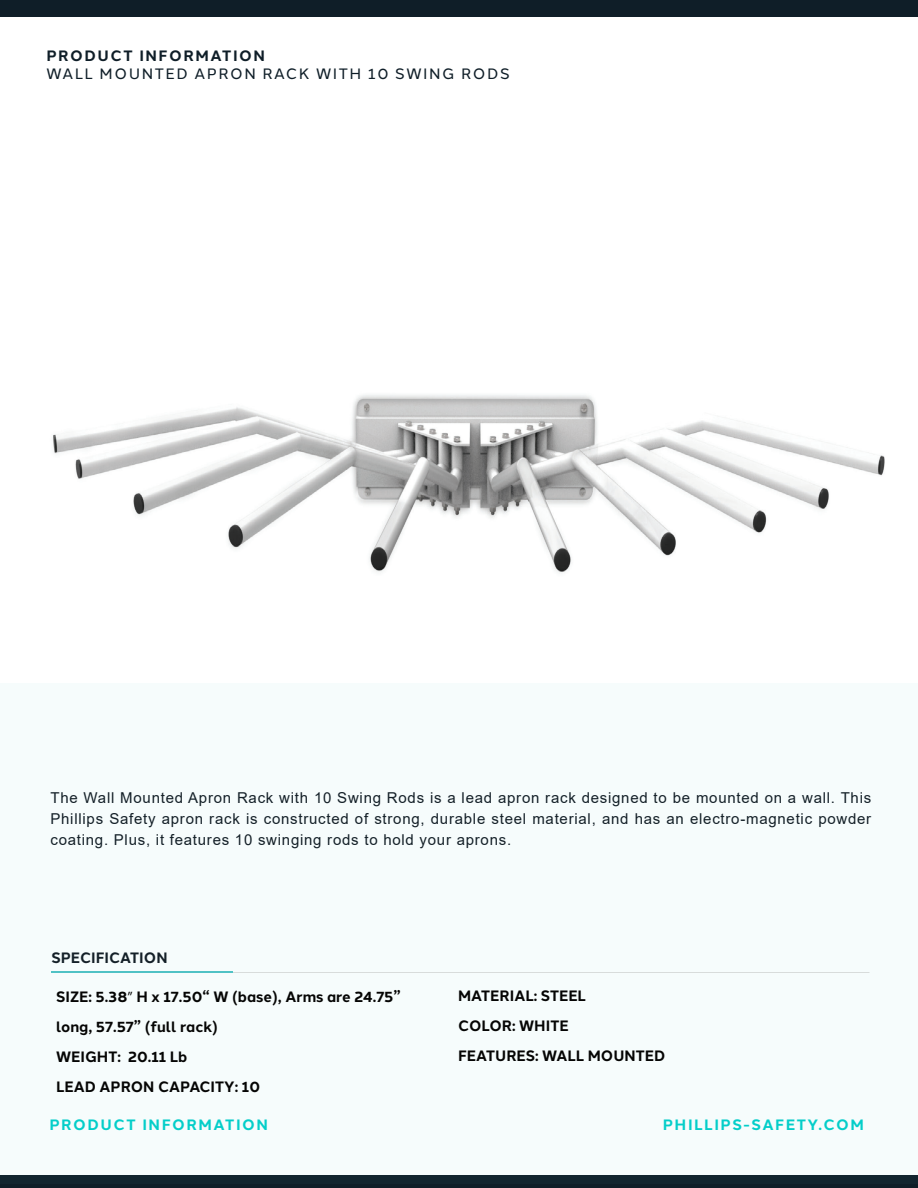
<style>
.page{position:relative;width:918px;height:1188px;background:#fff}
.page>*{position:absolute;margin:0;border:0;box-sizing:border-box;transform-origin:0 0}
.t1{font:15px/21px "Arial";letter-spacing:.05em;color:#142028;text-align:justify}
.t2{font:700 15px/30px "Halcom";color:#050504}
.t3{font:700 15px "Halcom";letter-spacing:.1em;color:#00cfca}
.t4{font:15px "Halcom";letter-spacing:.1em;color:#0f1e28}
.t5{font:700 15px "Halcom";letter-spacing:.1em;color:#0f1e28}
.t6{font:700 15px "Halcom";color:#142028}
.s1{font-family:"Myriad Pro";font-weight:400}
</style>
<div class="page">
<div style="left:1px;top:1175px;width:917px;height:13px;background:#0f1e28"></div>
<div style="left:0;top:683px;width:918px;height:501px;background:#f6fcfc"></div>
<hr style="left:51px;top:971px;width:182px;height:2px;background:#50c2c5">
<div style="left:1px;top:0;width:917px;height:16px;background:#0f1e28"></div>
<img style="left:53px;top:395px;width:832px;height:178px">
<p class="t5" style="left:46px;top:43px;width:220px">PRODUCT INFORMATION</p>
<p class="t4" style="left:46px;top:61px;width:465px">WALL MOUNTED APRON RACK WITH 10 SWING RODS</p>
<p class="t1" style="left:50px;top:787px;width:822px">The Wall Mounted Apron Rack with 10 Swing Rods is a lead apron rack designed to be mounted on a wall. This Phillips Safety apron rack is constructed of strong, durable steel material, and has an electro-magnetic powder coating. Plus, it features 10 swinging rods to hold your aprons.</p>
<p class="t6" style="left:51px;top:945px;width:118px">SPECIFICATION</p>
<p class="t2" style="left:56px;top:981px;width:346px">SIZE: 5.38<span class="s1">”</span> H x 17.50“ W (base), Arms are 24.75” long, 57.57” (full rack)<br>WEIGHT: 20.11 Lb<br>LEAD APRON CAPACITY: 10</p>
<p class="t2" style="left:458px;top:979px;width:209px">MATERIAL: STEEL<br>COLOR: WHITE<br>FEATURES: WALL MOUNTED</p>
<p class="t3" style="left:49px;top:1113px;width:220px">PRODUCT INFORMATION</p>
<p class="t3" style="left:663px;top:1113px;width:203px">PHILLIPS-SAFETY.COM</p>
</div>
